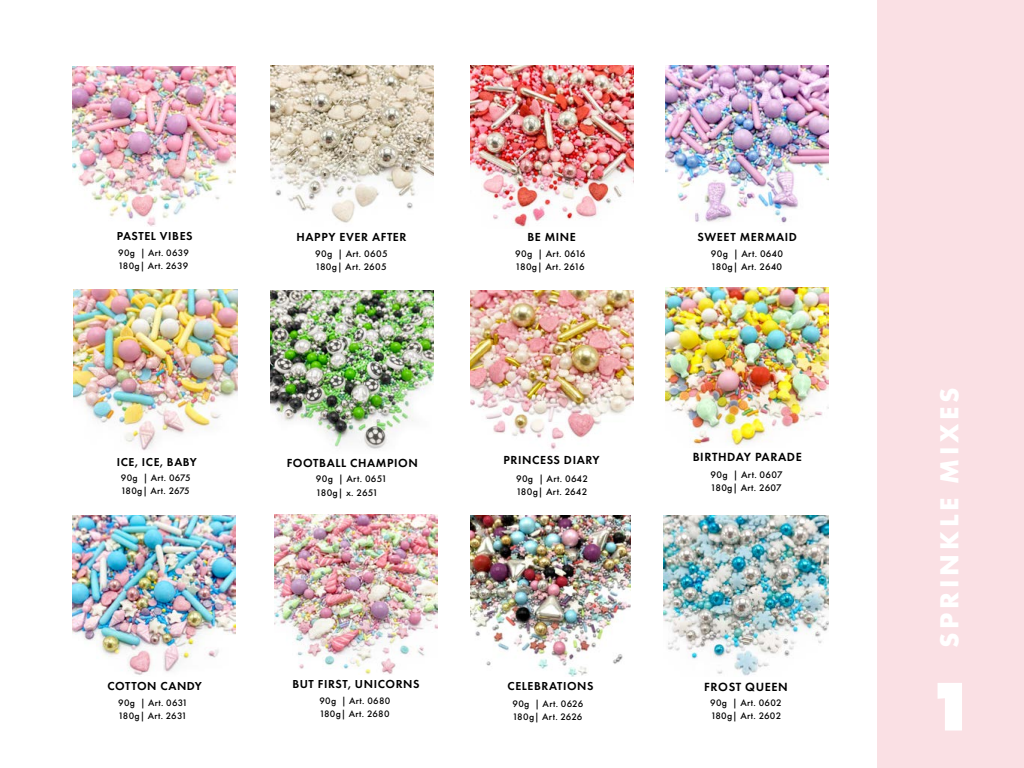
<style>
.page{position:relative;width:1024px;height:768px;background:#fff}
.page>*{position:absolute;margin:0;border:0;box-sizing:border-box;transform-origin:0 0}
.t1{font:800 71.4px "Futura PT";color:#fff}
.t2{font:700 27.1px "Futura PT";letter-spacing:.14em;color:#fff}
.t3{font:600 12.3px "Futura PT";letter-spacing:.05em;color:#000}
.t4{font:600 12.1px "Futura PT";letter-spacing:.05em;color:#000}
.t5{font:600 12px "Futura PT";letter-spacing:.05em;color:#000}
.t6{font:600 11.9px "Futura PT";letter-spacing:.05em;color:#000}
.t7{font:500 9.9px/13.2px "Futura PT";letter-spacing:.03em;color:#000}
.t8{font:500 9.8px/13px "Futura PT";letter-spacing:.03em;color:#000}
.t9{font:500 9.7px/13px "Futura PT";letter-spacing:.03em;color:#000}
</style>
<div class="page">
<div style="left:878px;top:0;width:146px;height:768px;background:#fae0e4"></div>
<img style="left:73px;top:515px;width:163px;height:160px">
<img style="left:274px;top:514px;width:163px;height:161px">
<img style="left:470px;top:291px;width:163px;height:158px">
<img style="left:666px;top:287px;width:163px;height:160px">
<img style="left:74px;top:289px;width:163px;height:162px">
<img style="left:73px;top:66px;width:163px;height:161px">
<img style="left:666px;top:66px;width:163px;height:157px">
<img style="left:270px;top:65px;width:163px;height:158px">
<img style="left:271px;top:290px;width:163px;height:159px">
<img style="left:470px;top:515px;width:161px;height:161px">
<img style="left:663px;top:516px;width:166px;height:160px">
<img style="left:470px;top:65px;width:163px;height:163px">
<p class="t5" style="left:117px;top:229px;width:77px">PASTEL VIBES</p>
<p class="t9" style="left:118px;top:247px;width:72px">90g | Art. 0639<br>180g| Art. 2639</p>
<p class="t4" style="left:297px;top:230px;width:111px">HAPPY EVER AFTER</p>
<p class="t7" style="left:315px;top:247px;width:74px">90g | Art. 0605<br>180g| Art. 2605</p>
<p class="t4" style="left:527px;top:230px;width:50px">BE MINE</p>
<p class="t7" style="left:515px;top:247px;width:72px">90g | Art. 0616<br>180g| Art. 2616</p>
<p class="t4" style="left:698px;top:230px;width:101px">SWEET MERMAID</p>
<p class="t7" style="left:711px;top:247px;width:74px">90g | Art. 0640<br>180g| Art. 2640</p>
<p class="t6" style="left:117px;top:454px;width:81px">ICE, ICE, BABY</p>
<p class="t8" style="left:121px;top:471px;width:71px">90g | Art. 0675<br>180g| Art. 2675</p>
<p class="t4" style="left:287px;top:455px;width:133px">FOOTBALL CHAMPION</p>
<p class="t7" style="left:316px;top:473px;width:73px">90g | Art. 0651<br>180g| x. 2651</p>
<p class="t4" style="left:504px;top:453px;width:98px">PRINCESS DIARY</p>
<p class="t7" style="left:516px;top:472px;width:74px">90g | Art. 0642<br>180g| Art. 2642</p>
<p class="t3" style="left:693px;top:449px;width:111px">BIRTHDAY PARADE</p>
<p class="t7" style="left:711px;top:468px;width:74px">90g | Art. 0607<br>180g| Art. 2607</p>
<h2 class="t2" style="left:932px;top:648px;width:263px;rotate:-90deg">SPRINKLE MIXES</h2>
<p class="t5" style="left:107px;top:678px;width:96px">COTTON CANDY</p>
<p class="t9" style="left:118px;top:696px;width:71px">90g | Art. 0631<br>180g| Art. 2631</p>
<p class="t5" style="left:292px;top:677px;width:129px">BUT FIRST, UNICORNS</p>
<p class="t9" style="left:319px;top:695px;width:72px">90g | Art. 0680<br>180g| Art. 2680</p>
<p class="t6" style="left:508px;top:679px;width:87px">CELEBRATIONS</p>
<p class="t8" style="left:513px;top:697px;width:72px">90g | Art. 0626<br>180g| Art. 2626</p>
<p class="t3" style="left:704px;top:679px;width:85px">FROST QUEEN</p>
<p class="t8" style="left:710px;top:696px;width:73px;line-height:13.4px">90g | Art. 0602<br>180g| Art. 2602</p>
<h1 class="t1" style="left:926px;top:661px;width:52px">1</h1>
</div>
